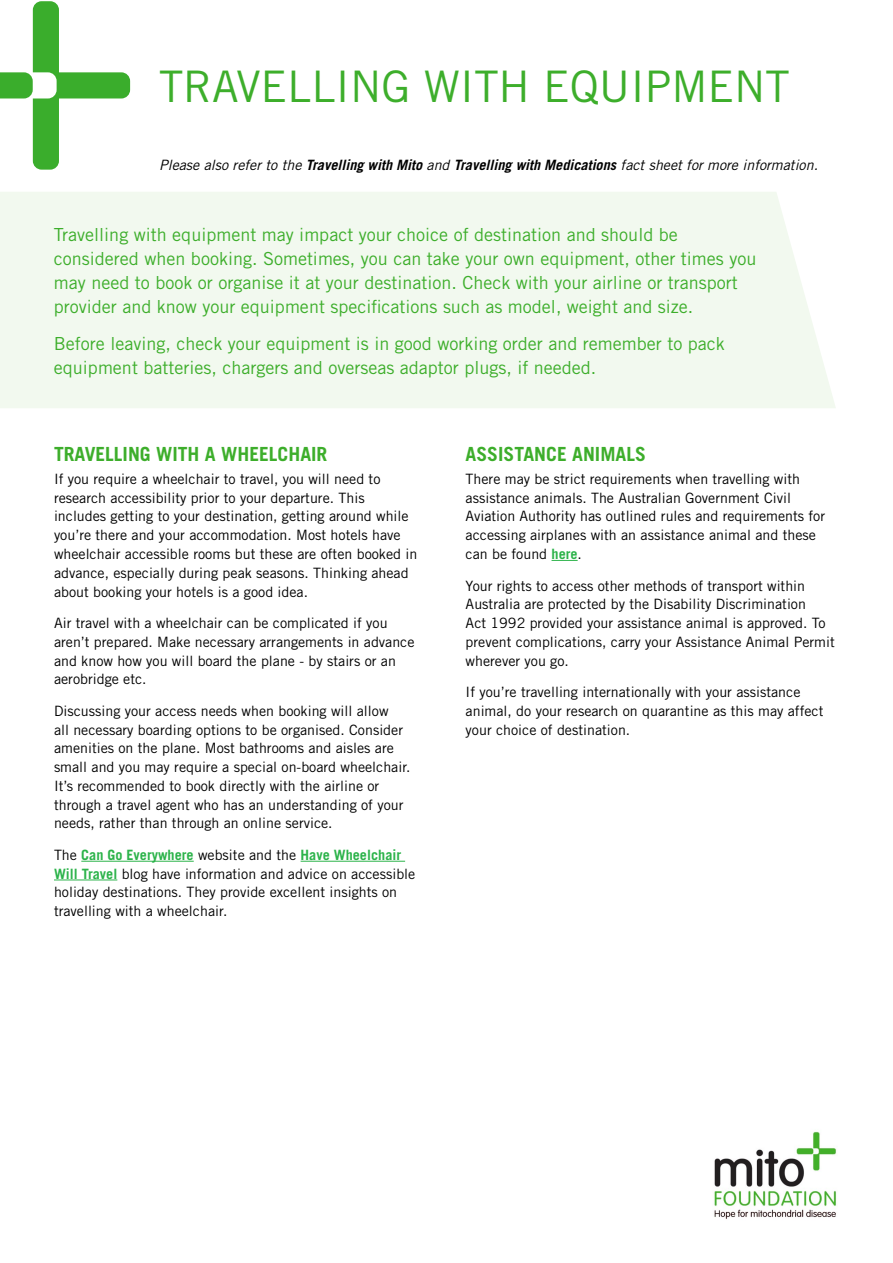
<style>
.page{position:relative;width:893px;height:1263px;background:#fff}
.page>*{position:absolute;margin:0;border:0;box-sizing:border-box;transform-origin:0 0}
.t1{font:43.5px "Trade Gothic LT Std";color:#3dae2b}
.t2{font:700 19.5px "Trade Gothic LT Std";color:#3dae2b}
.t3{font:18px/24px "Trade Gothic LT Std";color:#3dae2b}
.t4{font:14.25px/18.8px "Trade Gothic LT Std";color:#000}
.t5{font:italic 14.25px "Trade Gothic LT Std";color:#000}
.s1{font-weight:700}
.s2{font-weight:700;color:#2cb34a}
</style>
<div class="page">
<div style="left:0;top:192px;width:836px;height:216px;background:#f2f9ef"></div>
<svg style="left:0;top:1px;width:130px;height:169px"></svg>
<hr style="left:81px;top:861px;width:113px;height:1px;background:#2cb34a">
<hr style="left:301px;top:861px;width:104px;height:1px;background:#2cb34a">
<hr style="left:54px;top:880px;width:63px;height:1px;background:#2cb34a">
<svg style="left:551px;top:560px;width:27px;height:1px"></svg>
<img style="left:714px;top:1131px;width:123px;height:88px">
<h1 class="t1" style="left:159px;top:61px;width:632px">TRAVELLING WITH EQUIPMENT</h1>
<p class="t5" style="left:159px;top:156px;width:660px">Please also refer to the <span class="s1">Travelling with Mito</span> and <span class="s1">Travelling with Medications</span> fact sheet for more information.</p>
<p class="t3" style="left:54px;top:223px;width:704px">Travelling with equipment may impact your choice of destination and should be considered when booking. Sometimes, you can take your own equipment, other times you may need to book or organise it at your destination. Check with your airline or transport provider and know your equipment specifications such as model, weight and size.</p>
<p class="t3" style="left:54px;top:331px;width:672px">Before leaving, check your equipment is in good working order and remember to pack equipment batteries, chargers and overseas adaptor plugs, if needed.</p>
<h2 class="t2" style="left:54px;top:442px;width:275px">TRAVELLING WITH A WHEELCHAIR</h2>
<p class="t4" style="left:54px;top:469px;width:365px">If you require a wheelchair to travel, you will need to research accessibility prior to your departure. This includes getting to your destination, getting around while you’re there and your accommodation. Most hotels have wheelchair accessible rooms but these are often booked in advance, especially during peak seasons. Thinking ahead about booking your hotels is a good idea.</p>
<p class="t4" style="left:54px;top:613px;width:362px">Air travel with a wheelchair can be complicated if you aren’t prepared. Make necessary arrangements in advance and know how you will board the plane - by stairs or an aerobridge etc.</p>
<p class="t4" style="left:54px;top:701px;width:358px">Discussing your access needs when booking will allow<br>all necessary boarding options to be organised. Consider amenities on the plane. Most bathrooms and aisles are small and you may require a special on-board wheelchair.<br>It’s recommended to book directly with the airline or through a travel agent who has an understanding of your needs, rather than through an online service.</p>
<p class="t4" style="left:54px;top:845px;width:363px">The <span class="s2">Can Go Everywhere</span> website and the <span class="s2">Have Wheelchair Will Travel</span> blog have information and advice on accessible holiday destinations. They provide excellent insights on travelling with a wheelchair.</p>
<h2 class="t2" style="left:466px;top:442px;width:182px">ASSISTANCE ANIMALS</h2>
<p class="t4" style="left:466px;top:469px;width:361px">There may be strict requirements when travelling with assistance animals. The Australian Government Civil Aviation Authority has outlined rules and requirements for accessing airplanes with an assistance animal and these can be found <span class="s2">here</span>.</p>
<p class="t4" style="left:466px;top:576px;width:371px">Your rights to access other methods of transport within Australia are protected by the Disability Discrimination<br>Act 1992 provided your assistance animal is approved. To prevent complications, carry your Assistance Animal Permit wherever you go.</p>
<p class="t4" style="left:466px;top:682px;width:359px">If you’re travelling internationally with your assistance animal, do your research on quarantine as this may affect your choice of destination.</p>
</div>
